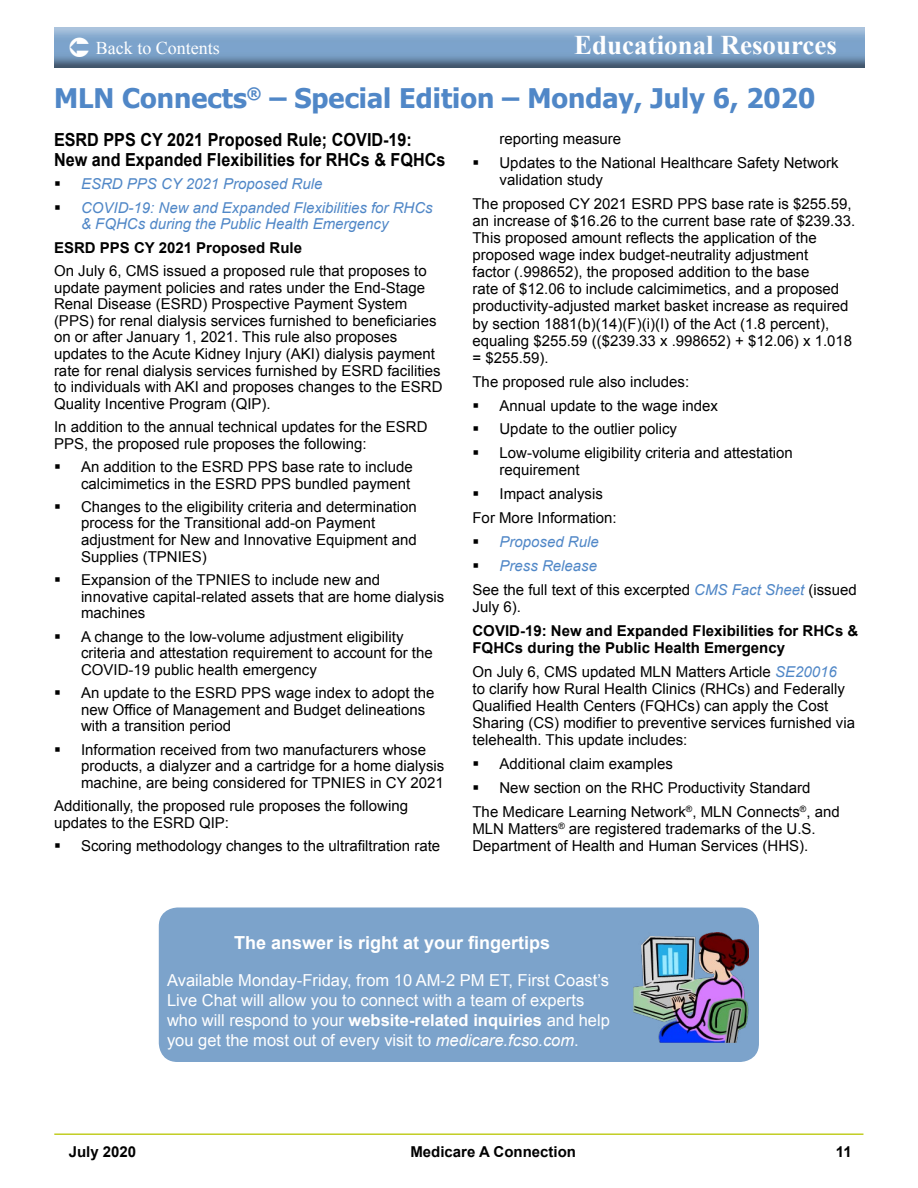
<style>
.page{position:relative;width:918px;height:1188px;background:#fff}
.page>*{position:absolute;margin:0;border:0;box-sizing:border-box;transform-origin:0 0}
.t1{font:700 27px "Tahoma";color:#5087c7}
.t2{font:700 27px "Times New Roman";color:#fff}
.t3{font:700 18px/20px "Arial";color:#000;scale:.9 1}
.t4{font:700 18px "Arial";color:#fff}
.t5{font:18px "Times New Roman";color:#fff}
.t6{font:16.5px/19.8px "Arial";color:#fff}
.t7{font:15px/16.6px "Arial";color:#000}
.t8{font:700 15px/17.1px "Arial";color:#000}
.t9{font:italic 15px/16.6px "Arial";color:#5087c7}
.s1{color:#000}
.s2{font-style:italic;color:#5087c7}
.s3{font-weight:700}
.s4{font-style:italic}
</style>
<div class="page">
<hr style="left:54px;top:1133px;width:809px;height:2px;background:#c2cd23">
<img style="left:54px;top:27px;width:810px;height:40px">
<div style="left:160px;top:908px;width:598px;height:153px;background:#7ca3cb;border-radius:18px"></div>
<div style="left:159px;top:908px;width:600px;height:154px;border:2px solid #7ca3cb;border-radius:18px"></div>
<img style="left:633px;top:932px;width:115px;height:110px">
<svg style="left:70px;top:37px;width:19px;height:20px"></svg>
<p class="t5" style="left:96px;top:35px;width:126px">Back to Contents</p>
<h1 class="t2" style="left:574px;top:26px;width:264px">Educational Resources</h1>
<h1 class="t1" style="left:54px;top:80px;width:763px">MLN Connects<sup>®</sup> – Special Edition – Monday, July 6, 2020</h1>
<p class="t7" style="left:500px;top:131px;width:123px">reporting measure</p>
<p class="t7" style="left:500px;top:154px;width:341px;line-height:17.1px;text-indent:-27px">▪ Updates to the National Healthcare Safety Network validation study</p>
<p class="t7" style="left:472px;top:195px;width:384px;line-height:17.1px">The proposed CY 2021 ESRD PPS base rate is $255.59, an increase of $16.26 to the current base rate of $239.33.<br>This proposed amount reflects the application of the proposed wage index budget-neutrality adjustment<br>factor (.998652), the proposed addition to the base<br>rate of $12.06 to include calcimimetics, and a proposed productivity-adjusted market basket increase as required by section 1881(b)(14)(F)(i)(I) of the Act (1.8 percent), equaling $255.59 (($239.33 x .998652) + $12.06) x 1.018 = $255.59).</p>
<p class="t7" style="left:472px;top:373px;width:218px">The proposed rule also includes:</p>
<p class="t7" style="left:472px;top:397px;width:247px">▪ Annual update to the wage index</p>
<p class="t7" style="left:472px;top:421px;width:206px">▪ Update to the outlier policy</p>
<p class="t7" style="left:500px;top:445px;width:295px;line-height:17.1px;text-indent:-27px">▪ Low-volume eligibility criteria and attestation requirement</p>
<p class="t7" style="left:472px;top:482px;width:146px;line-height:23.9px">▪ Impact analysis<br>For More Information:</p>
<p class="t9" style="left:472px;top:534px;width:128px"><span class="s1">▪</span> Proposed Rule</p>
<p class="t7" style="left:472px;top:554px;width:386px;line-height:23.9px">▪ <span class="s2">Press Release<br></span>See the full text of this excerpted <span class="s2">CMS Fact Sheet</span> (issued</p>
<p class="t7" style="left:472px;top:598px;width:50px">July 6).</p>
<p class="t8" style="left:472px;top:622px;width:387px">COVID-19: New and Expanded Flexibilities for RHCs &amp;<br>FQHCs during the Public Health Emergency</p>
<p class="t7" style="left:472px;top:663px;width:384px;line-height:17.1px">On July 6, CMS updated MLN Matters Article <span class="s2">SE20016<br></span>to clarify how Rural Health Clinics (RHCs) and Federally Qualified Health Centers (FQHCs) can apply the Cost Sharing (CS) modifier to preventive services furnished via telehealth. This update includes:</p>
<p class="t7" style="left:472px;top:756px;width:202px">▪ Additional claim examples</p>
<p class="t7" style="left:472px;top:776px;width:369px;line-height:23.9px">▪ New section on the RHC Productivity Standard<br>The Medicare Learning Network<sup>®</sup>, MLN Connects<sup>®</sup>, and</p>
<p class="t7" style="left:472px;top:820px;width:345px;line-height:17.1px">MLN Matters<sup>®</sup> are registered trademarks of the U.S.<br>Department of Health and Human Services (HHS).</p>
<p class="t3" style="left:54px;top:130px;width:436px">ESRD PPS CY 2021 Proposed Rule; COVID-19:<br>New and Expanded Flexibilities for RHCs &amp; FQHCs</p>
<p class="t9" style="left:54px;top:176px;width:270px"><span class="s1">▪</span> ESRD PPS CY 2021 Proposed Rule</p>
<p class="t9" style="left:81px;top:199px;width:353px;text-indent:-27px"><span class="s1">▪</span> COVID-19: New and Expanded Flexibilities for RHCs &amp; FQHCs during the Public Health Emergency</p>
<p class="t8" style="left:54px;top:239px;width:250px">ESRD PPS CY 2021 Proposed Rule</p>
<p class="t7" style="left:54px;top:263px;width:390px">On July 6, CMS issued a proposed rule that proposes to update payment policies and rates under the End-Stage Renal Disease (ESRD) Prospective Payment System (PPS) for renal dialysis services furnished to beneficiaries on or after January 1, 2021. This rule also proposes updates to the Acute Kidney Injury (AKI) dialysis payment rate for renal dialysis services furnished by ESRD facilities to individuals with AKI and proposes changes to the ESRD Quality Incentive Program (QIP).</p>
<p class="t7" style="left:54px;top:419px;width:375px">In addition to the annual technical updates for the ESRD<br>PPS, the proposed rule proposes the following:</p>
<p class="t7" style="left:54px;top:459px;width:360px;text-align:right">▪ An addition to the ESRD PPS base rate to include calcimimetics in the ESRD PPS bundled payment</p>
<p class="t7" style="left:81px;top:498px;width:337px;text-indent:-27px">▪ Changes to the eligibility criteria and determination process for the Transitional add-on Payment adjustment for New and Innovative Equipment and Supplies (TPNIES)</p>
<p class="t7" style="left:81px;top:572px;width:365px;text-indent:-27px">▪ Expansion of the TPNIES to include new and innovative capital-related assets that are home dialysis machines</p>
<p class="t7" style="left:81px;top:628px;width:353px;text-indent:-27px">▪ A change to the low-volume adjustment eligibility criteria and attestation requirement to account for the<br>COVID-19 public health emergency</p>
<p class="t7" style="left:81px;top:685px;width:355px;text-indent:-27px">▪ An update to the ESRD PPS wage index to adopt the new Office of Management and Budget delineations with a transition period</p>
<p class="t7" style="left:81px;top:741px;width:365px;text-indent:-27px">▪ Information received from two manufacturers whose products, a dialyzer and a cartridge for a home dialysis machine, are being considered for TPNIES in CY 2021</p>
<p class="t7" style="left:54px;top:798px;width:356px">Additionally, the proposed rule proposes the following updates to the ESRD QIP:</p>
<p class="t7" style="left:54px;top:838px;width:388px">▪ Scoring methodology changes to the ultrafiltration rate</p>
<p class="t4" style="left:234px;top:931px;width:318px">The answer is right at your fingertips</p>
<p class="t6" style="left:167px;top:971px;width:444px">Available Monday-Friday, from 10 AM-2 PM ET, First Coast’s Live Chat will allow you to connect with a team of experts who will respond to your <span class="s3">website-related inquiries</span> and help you get the most out of every visit to <span class="s4">medicare.fcso.com</span>.</p>
<p class="t8" style="left:69px;top:1143px;width:69px">July 2020</p>
<p class="t8" style="left:410px;top:1143px;width:167px">Medicare A Connection</p>
<p class="t8" style="left:836px;top:1143px;width:17px">11</p>
</div>
